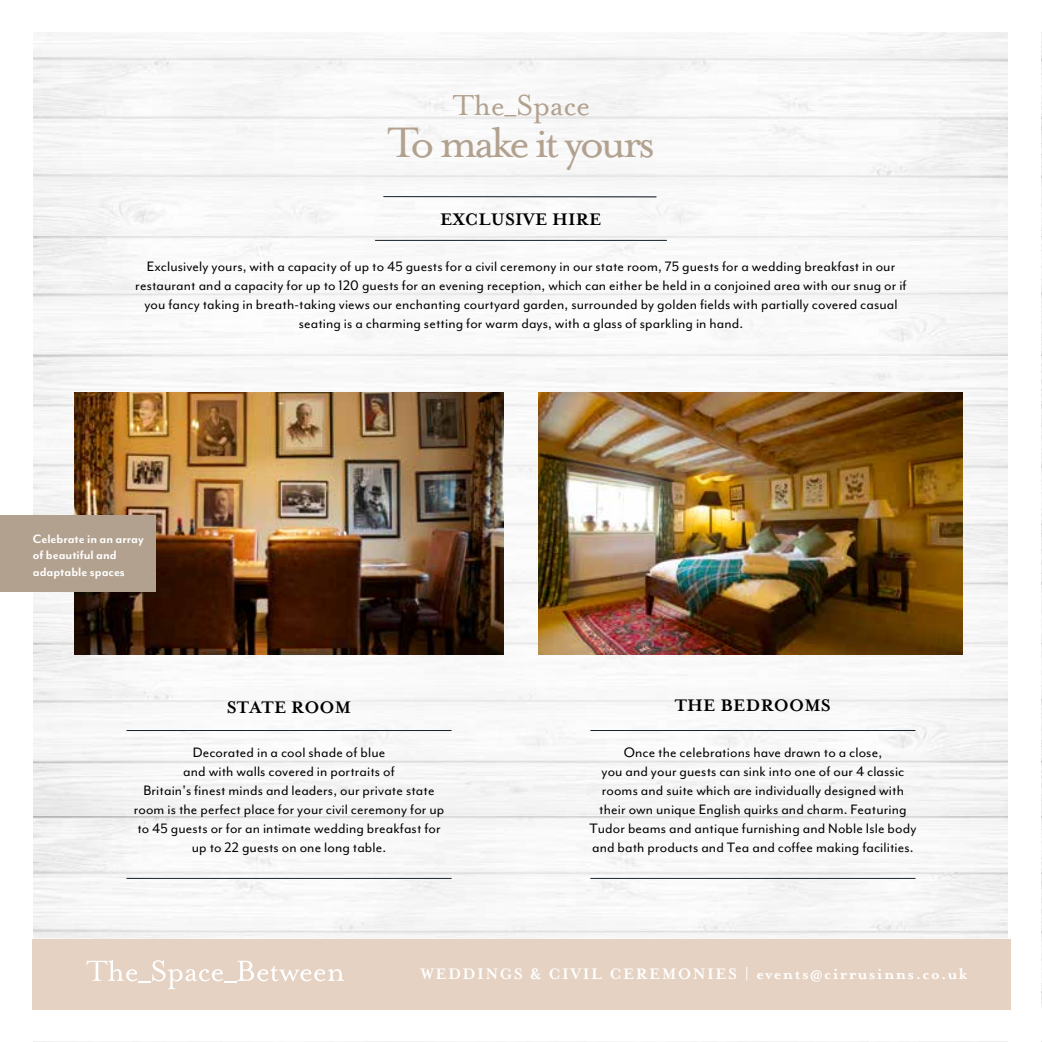
<style>
.page{position:relative;width:1042px;height:1042px;background:#fff}
.page>*{position:absolute;margin:0;border:0;box-sizing:border-box;transform-origin:0 0}
.t1{font:49px "Mrs Eaves OT";letter-spacing:-.07em;color:#b2a18f}
.t2{font:33.25px "Mrs Eaves OT";letter-spacing:-.01em;color:#b2a18f}
.t3{font:700 19.25px "Mrs Eaves OT";letter-spacing:.01em;color:#000}
.t4{font:700 17.5px "Mrs Eaves OT";letter-spacing:.09em;color:#fff}
.t5{font:15.75px/18.9px "Mr Eaves Mod OT";letter-spacing:.01em;color:#000;text-align:center}
.t6{font:700 14px/16.1px "Mr Eaves Mod OT";color:#fff}
</style>
<div class="page">
<img style="left:33px;top:32px;width:1009px;height:976px">
<hr style="left:126px;top:878px;width:325px;height:1px;background:#1a252d">
<hr style="left:126px;top:730px;width:325px;height:1px;background:#1a252d">
<hr style="left:590px;top:878px;width:325px;height:1px;background:#1a252d">
<hr style="left:590px;top:730px;width:325px;height:1px;background:#1a252d">
<hr style="left:375px;top:240px;width:292px;height:1px;background:#1a252d">
<svg style="left:383px;top:197px;width:273px;height:1px"></svg>
<hr style="left:383px;top:196px;width:273px;height:1px;background:#1a252d">
<img style="left:75px;top:392px;width:428px;height:262px">
<img style="left:538px;top:392px;width:424px;height:262px">
<div style="left:1008px;top:0;width:33px;height:1042px;background:#fff"></div>
<div style="left:0;top:515px;width:156px;height:77px;background:#b2a18f"></div>
<div style="left:33px;top:939px;width:978px;height:70px;background:#e5d2c2"></div>
<svg style="left:86px;top:960px;width:258px;height:29px"></svg>
<h2 class="t2" style="left:453px;top:86px;width:139px">The_Space</h2>
<h1 class="t1" style="left:388px;top:115px;width:269px">To make it yours</h1>
<p class="t3" style="left:440px;top:208px;width:163px">EXCLUSIVE HIRE</p>
<p class="t5" style="left:135px;top:257px;width:773px">Exclusively yours, with a capacity of up to 45 guests for a civil ceremony in our state room, 75 guests for a wedding breakfast in our restaurant and a capacity for up to 120 guests for an evening reception, which can either be held in a conjoined area with our snug or if you fancy taking in breath-taking views our enchanting courtyard garden, surrounded by golden fields with partially covered casual seating is a charming setting for warm days, with a glass of sparkling in hand.</p>
<p class="t6" style="left:33px;top:531px;width:112px">Celebrate in an array of beautiful and adaptable spaces</p>
<p class="t3" style="left:227px;top:696px;width:126px">STATE ROOM</p>
<p class="t5" style="left:134px;top:743px;width:312px">Decorated in a cool shade of blue<br>and with walls covered in portraits of<br>Britain's finest minds and leaders, our private state room is the perfect place for your civil ceremony for up to 45 guests or for an intimate wedding breakfast for up to 22 guests on one long table.</p>
<p class="t3" style="left:675px;top:694px;width:158px">THE BEDROOMS</p>
<p class="t5" style="left:589px;top:743px;width:328px">Once the celebrations have drawn to a close,<br>you and your guests can sink into one of our 4 classic rooms and suite which are individually designed with their own unique English quirks and charm. Featuring Tudor beams and antique furnishing and Noble Isle body and bath products and Tea and coffee making facilities.</p>
<p class="t4" style="left:420px;top:964px;width:548px">WEDDINGS &amp; CIVIL CEREMONIES | events@cirrusinns.co.uk</p>
</div>
